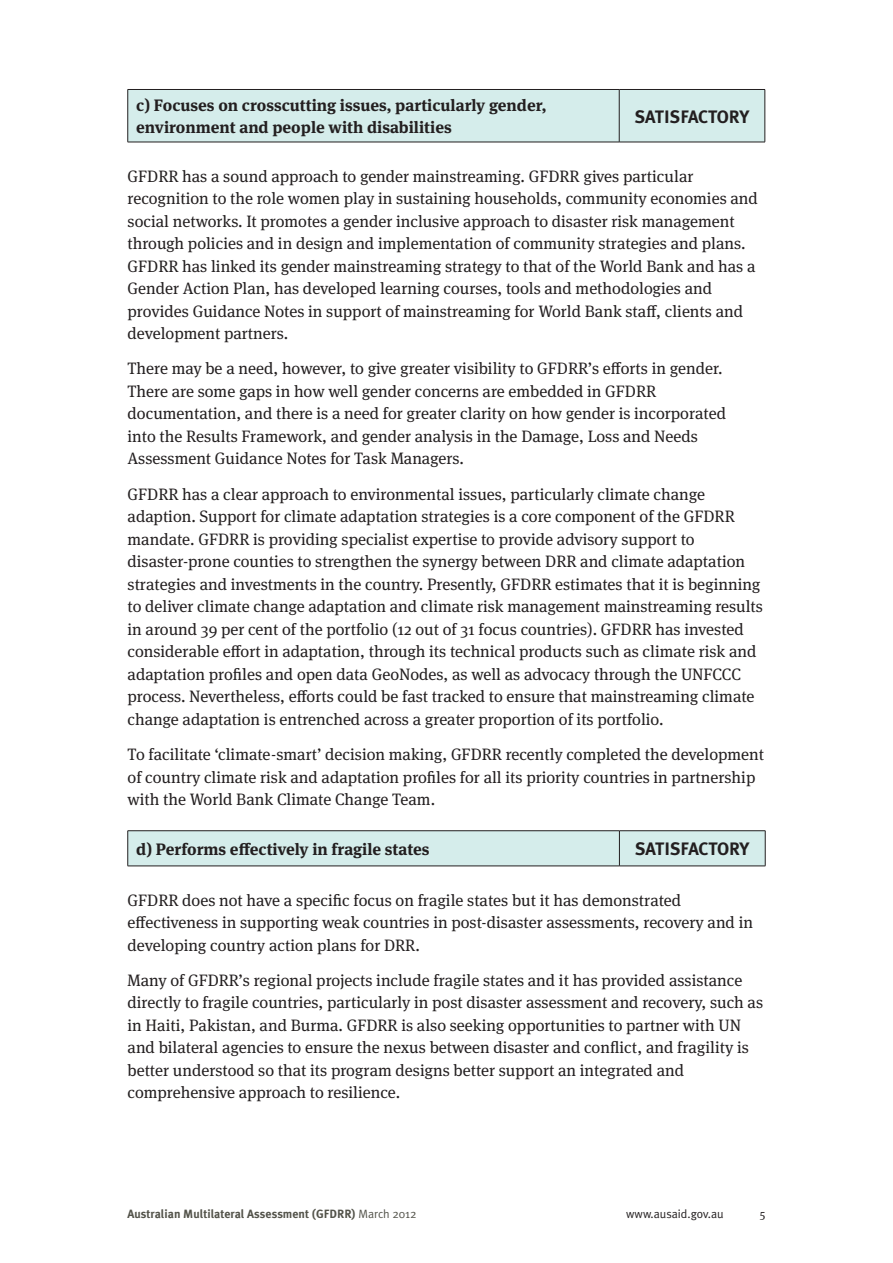
<style>
.page{position:relative;width:893px;height:1263px;background:#fff}
.page>*{position:absolute;margin:0;border:0;box-sizing:border-box;transform-origin:0 0}
._08bbbb_RIGHT_COLUMN{font:700 18px "Meta Plus";color:#231f20}
._04__BODY_TEXT{font:16.5px/22.5px "Meta Serif OT";color:#231f20}
._04__BODY_TEXT-2{font:700 16.5px/22.5px "Meta Serif OT";color:#231f20}
.t1{font:700 12px "Meta Plus";color:#53534a}
.t2{font:12px "Meta Plus Normal";color:#231f20}
.t3{font:12px "Meta Serif OT";color:#231f20}
.s1{font-family:"Meta Plus Normal";font-weight:400}
</style>
<div class="page">
<div style="left:128px;top:90px;width:637px;height:52px;background:#d5edeb"></div>
<hr style="left:619px;top:90px;width:1px;height:52px;background:#231f20">
<hr style="left:128px;top:89px;width:491px;height:1px;background:#231f20">
<hr style="left:127px;top:90px;width:1px;height:52px;background:#231f20">
<hr style="left:619px;top:89px;width:146px;height:1px;background:#231f20">
<hr style="left:765px;top:90px;width:1px;height:52px;background:#231f20">
<hr style="left:128px;top:142px;width:491px;height:1px;background:#231f20">
<hr style="left:619px;top:142px;width:146px;height:1px;background:#231f20">
<div style="left:128px;top:831px;width:637px;height:35px;background:#d5edeb"></div>
<hr style="left:619px;top:831px;width:1px;height:35px;background:#231f20">
<hr style="left:128px;top:830px;width:491px;height:1px;background:#231f20">
<hr style="left:127px;top:831px;width:1px;height:35px;background:#231f20">
<hr style="left:619px;top:830px;width:146px;height:1px;background:#231f20">
<hr style="left:765px;top:831px;width:1px;height:35px;background:#231f20">
<hr style="left:128px;top:866px;width:491px;height:1px;background:#231f20">
<hr style="left:619px;top:866px;width:146px;height:1px;background:#231f20">
<p class="_04__BODY_TEXT-2" style="left:136px;top:94px;width:412px">c) Focuses on crosscutting issues, particularly gender, environment and people with disabilities</p>
<p class="_08bbbb_RIGHT_COLUMN" style="left:635px;top:106px;width:116px">SATISFACTORY</p>
<p class="_04__BODY_TEXT" style="left:128px;top:165px;width:632px">GFDRR has a sound approach to gender mainstreaming. GFDRR gives particular recognition to the role women play in sustaining households, community economies and social networks. It promotes a gender inclusive approach to disaster risk management through policies and in design and implementation of community strategies and plans.<br>GFDRR has linked its gender mainstreaming strategy to that of the World Bank and has a Gender Action Plan, has developed learning courses, tools and methodologies and provides Guidance Notes in support of mainstreaming for World Bank staff, clients and development partners.</p>
<p class="_04__BODY_TEXT" style="left:128px;top:358px;width:600px">There may be a need, however, to give greater visibility to GFDRR’s efforts in gender.<br>There are some gaps in how well gender concerns are embedded in GFDRR documentation, and there is a need for greater clarity on how gender is incorporated into the Results Framework, and gender analysis in the Damage, Loss and Needs Assessment Guidance Notes for Task Managers.</p>
<p class="_04__BODY_TEXT" style="left:128px;top:483px;width:637px">GFDRR has a clear approach to environmental issues, particularly climate change adaption. Support for climate adaptation strategies is a core component of the GFDRR mandate. GFDRR is providing specialist expertise to provide advisory support to disaster-prone counties to strengthen the synergy between DRR and climate adaptation strategies and investments in the country. Presently, GFDRR estimates that it is beginning to deliver climate change adaptation and climate risk management mainstreaming results in around 39 per cent of the portfolio (12 out of 31 focus countries). GFDRR has invested considerable effort in adaptation, through its technical products such as climate risk and adaptation profiles and open data GeoNodes, as well as advocacy through the UNFCCC process. Nevertheless, efforts could be fast tracked to ensure that mainstreaming climate change adaptation is entrenched across a greater proportion of its portfolio.</p>
<p class="_04__BODY_TEXT" style="left:128px;top:743px;width:638px">To facilitate ‘climate-smart’ decision making, GFDRR recently completed the development of country climate risk and adaptation profiles for all its priority countries in partnership with the World Bank Climate Change Team.</p>
<p class="_04__BODY_TEXT-2" style="left:136px;top:838px;width:295px">d) Performs effectively in fragile states</p>
<p class="_08bbbb_RIGHT_COLUMN" style="left:635px;top:839px;width:116px">SATISFACTORY</p>
<p class="_04__BODY_TEXT" style="left:128px;top:889px;width:627px">GFDRR does not have a specific focus on fragile states but it has demonstrated effectiveness in supporting weak countries in post-disaster assessments, recovery and in developing country action plans for DRR.</p>
<p class="_04__BODY_TEXT" style="left:128px;top:969px;width:637px">Many of GFDRR’s regional projects include fragile states and it has provided assistance directly to fragile countries, particularly in post disaster assessment and recovery, such as in Haiti, Pakistan, and Burma. GFDRR is also seeking opportunities to partner with UN and bilateral agencies to ensure the nexus between disaster and conflict, and fragility is better understood so that its program designs better support an integrated and comprehensive approach to resilience.</p>
<p class="t1" style="left:128px;top:1207px;width:291px">Australian Multilateral Assessment (GFDRR) <span class="s1">March 2012</span></p>
<p class="t2" style="left:626px;top:1207px;width:99px">www.ausaid.gov.au</p>
<p class="t3" style="left:760px;top:1207px;width:7px">5</p>
</div>
